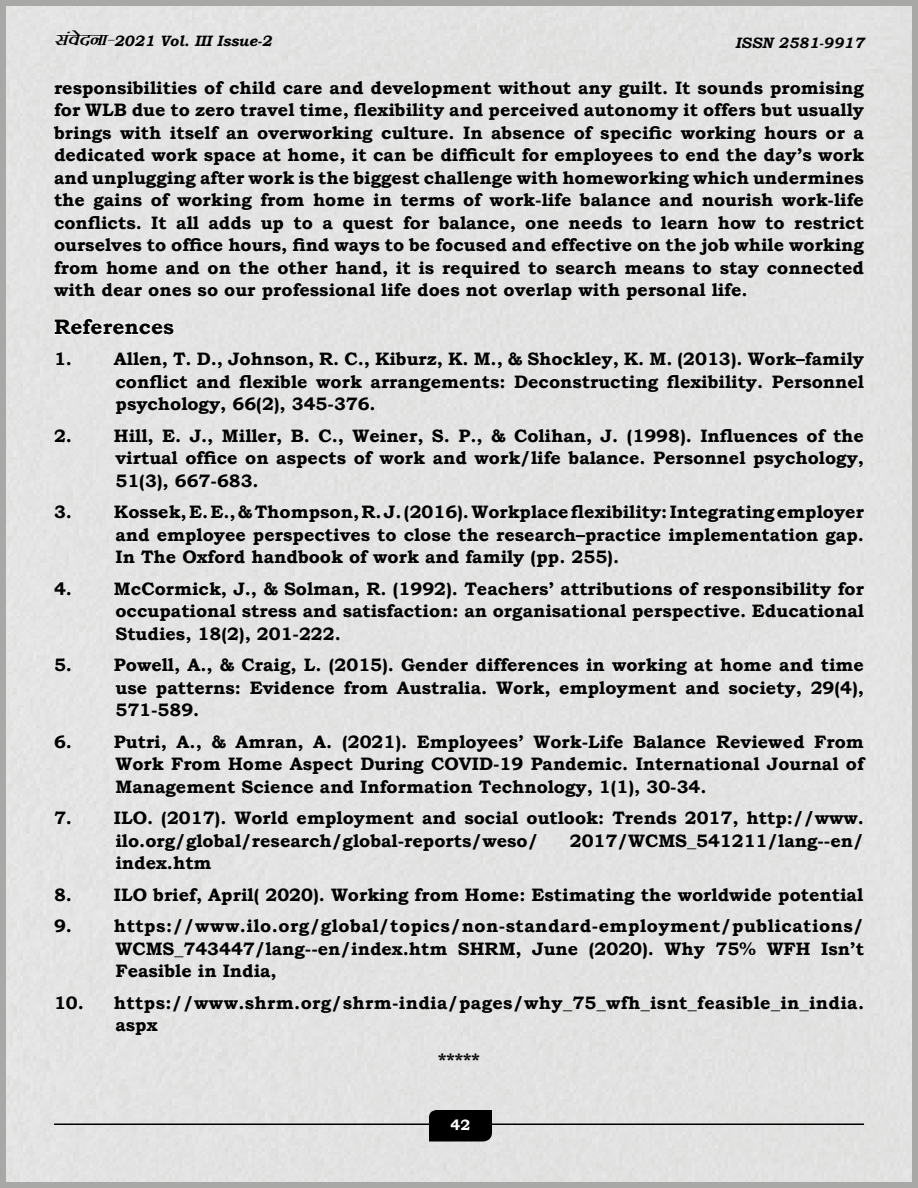
<style>
.page{position:relative;width:918px;height:1188px;background:#fff}
.page>*{position:absolute;margin:0;border:0;box-sizing:border-box;transform-origin:0 0}
.Eng__Text_Sub_Headin{font:700 21px "Bookman Old Style";color:#000}
.English_sub_Tab{font:700 18px/22.5px "Bookman Old Style";color:#000;text-align:justify}
.English_Paragrah{font:700 18px/22.5px "Bookman Old Style";color:#000;text-align:justify}
.English_sub_Tab-2{font:700 18px/22.5px "Bookman Old Style";letter-spacing:.02em;color:#000}
.t1{font:italic 700 15px "Bookman Old Style";color:#000}
.t2{font:700 15px "Bookman Old Style";color:#fff}
.s1{font-family:"Kruti Dev 100";font-size:19.5px}
</style>
<div class="page">
<div style="left:0;top:0;width:918px;height:1188px;border:6px solid #a8a9a6"></div>
<hr style="left:54px;top:1124px;width:810px;height:1px;background:#000">
<svg style="left:429px;top:1110px;width:63px;height:32px"></svg>
<div style="left:430px;top:1119px;width:60px;height:12px;background:#000;border-radius:4px"></div>
<svg style="left:53px;top:317px;width:122px;height:19px"></svg>
<p class="t1" style="left:54px;top:29px;width:219px"><span class="s1">laosnuk&amp;</span>2021 Vol. III Issue-2</p>
<p class="t1" style="left:735px;top:32px;width:130px">ISSN 2581-9917</p>
<p class="English_Paragrah" style="left:54px;top:76px;width:812px">responsibilities of child care and development without any guilt. It sounds promising for WLB due to zero travel time, flexibility and perceived autonomy it offers but usually brings with itself an overworking culture. In absence of specific working hours or a dedicated work space at home, it can be difficult for employees to end the day’s work and unplugging after work is the biggest challenge with homeworking which undermines the gains of working from home in terms of work-life balance and nourish work-life conflicts. It all adds up to a quest for balance, one needs to learn how to restrict ourselves to office hours, find ways to be focused and effective on the job while working from home and on the other hand, it is required to search means to stay connected with dear ones so our professional life does not overlap with personal life.</p>
<p class="Eng__Text_Sub_Headin" style="left:54px;top:312px;width:122px">References</p>
<p class="English_sub_Tab" style="left:116px;top:348px;width:750px;text-indent:-62px">1. Allen, T. D., Johnson, R. C., Kiburz, K. M., &amp; Shockley, K. M. (2013). Work–family conflict and flexible work arrangements: Deconstructing flexibility. Personnel psychology, 66(2), 345-376.</p>
<p class="English_sub_Tab" style="left:116px;top:424px;width:750px;text-indent:-62px">2. Hill, E. J., Miller, B. C., Weiner, S. P., &amp; Colihan, J. (1998). Influences of the virtual office on aspects of work and work/life balance. Personnel psychology, 51(3), 667-683.</p>
<p class="English_sub_Tab" style="left:116px;top:501px;width:750px;text-indent:-62px">3. Kossek, E. E., &amp; Thompson, R. J. (2016). Workplace flexibility: Integrating employer and employee perspectives to close the research–practice implementation gap.<br>In The Oxford handbook of work and family (pp. 255).</p>
<p class="English_sub_Tab" style="left:116px;top:577px;width:750px;text-indent:-62px">4. McCormick, J., &amp; Solman, R. (1992). Teachers’ attributions of responsibility for occupational stress and satisfaction: an organisational perspective. Educational Studies, 18(2), 201-222.</p>
<p class="English_sub_Tab" style="left:116px;top:654px;width:750px;text-indent:-62px">5. Powell, A., &amp; Craig, L. (2015). Gender differences in working at home and time use patterns: Evidence from Australia. Work, employment and society, 29(4), 571-589.</p>
<p class="English_sub_Tab" style="left:116px;top:730px;width:750px;text-indent:-62px">6. Putri, A., &amp; Amran, A. (2021). Employees’ Work-Life Balance Reviewed From Work From Home Aspect During COVID-19 Pandemic. International Journal of Management Science and Information Technology, 1(1), 30-34.</p>
<p class="English_sub_Tab" style="left:116px;top:807px;width:750px;text-indent:-62px">7. ILO. (2017). World employment and social outlook: Trends 2017, http://www. ilo.org/global/research/global-reports/weso/</p>
<p class="English_sub_Tab" style="left:570px;top:829px;width:296px">2017/WCMS_541211/lang--en/</p>
<p class="English_sub_Tab" style="left:116px;top:852px;width:98px">index.htm</p>
<p class="English_sub_Tab" style="left:54px;top:883px;width:811px">8. ILO brief, April( 2020). Working from Home: Estimating the worldwide potential</p>
<p class="English_sub_Tab" style="left:116px;top:915px;width:750px;text-indent:-62px">9. https://www.ilo.org/global/topics/non-standard-employment/publications/ WCMS_743447/lang--en/index.htm SHRM, June (2020). Why 75% WFH Isn’t Feasible in India,</p>
<p class="English_sub_Tab-2" style="left:116px;top:991px;width:750px;text-indent:-62px">10. https://www.shrm.org/shrm-india/pages/why_75_wfh_isnt_feasible_in_india. aspx</p>
<p class="English_Paragrah" style="left:438px;top:1048px;width:43px">*****</p>
<p class="t2" style="left:451px;top:1114px;width:21px">42</p>
</div>
